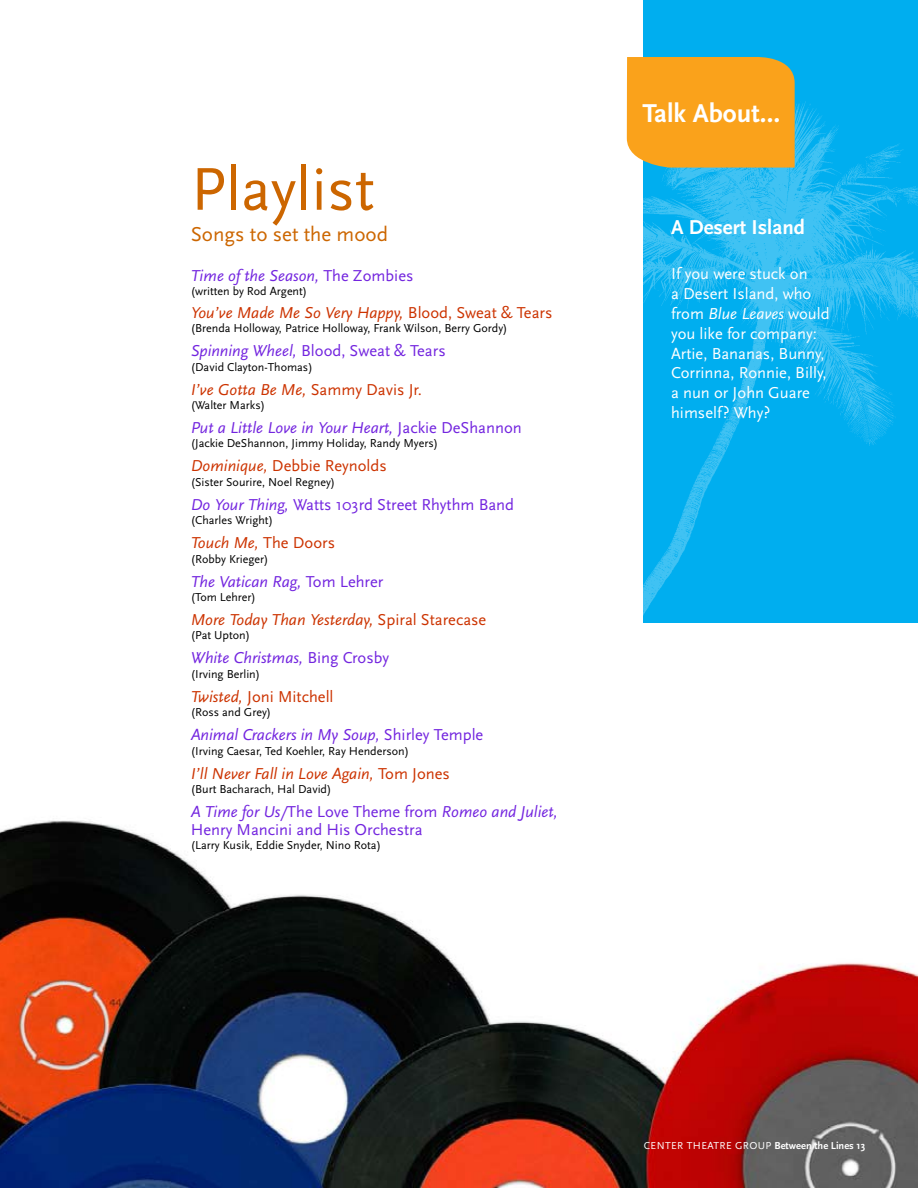
<style>
.page{position:relative;width:918px;height:1188px;background:#fff}
.page>*{position:absolute;margin:0;border:0;box-sizing:border-box;transform-origin:0 0}
.t1{font:63px "Scala Sans Pro";color:#c60}
.t2{font:700 27px "Scala Sans Pro";color:#fff}
.t3{font:21px "Scala Sans Pro";color:#c60}
.t4{font:700 21px "Scala Sans Pro";color:#fff}
.t5{font:italic 16.5px "Scala Sans Pro";color:#c30}
.t6{font:italic 16.5px "Scala Sans Pro";color:#7325df}
.t7{font:16.5px/19.8px "Scala Sans Pro";color:#fff}
.t8{font:16.5px/18px "Scala Sans Pro";color:#7325df}
.t9{font:16.5px "Scala Sans Pro";color:#c30}
.t10{font:12px "Scala Sans Pro";color:#000}
.t11{font:700 10.5px "Scala Sans Pro";color:#fff}
.t12{font:10.5px "Scala Sans Pro";color:#fff}
.s1{font-style:normal}
.s2{font-style:italic}
.s3{font-weight:400}
</style>
<div class="page">
<div style="left:643px;top:0;width:275px;height:622px;background:#00aeef"></div>
<img style="left:643px;top:101px;width:275px;height:515px">
<img style="left:0;top:820px;width:918px;height:368px">
<div style="left:627px;top:57px;width:168px;height:111px;background:#faa21b"></div>
<h1 class="t1" style="left:191px;top:152px;width:185px">Playlist</h1>
<h3 class="t3" style="left:191px;top:222px;width:199px">Songs to set the mood</h3>
<h3 class="t6" style="left:191px;top:266px;width:224px">Time of the Season, <span class="s1">The Zombies</span></h3>
<p class="t10" style="left:191px;top:284px;width:118px">(written by Rod Argent)</p>
<h3 class="t5" style="left:191px;top:303px;width:363px">You’ve Made Me So Very Happy, <span class="s1">Blood, Sweat &amp; Tears</span></h3>
<p class="t10" style="left:191px;top:321px;width:318px">(Brenda Holloway, Patrice Holloway, Frank Wilson, Berry Gordy)</p>
<h3 class="t8" style="left:191px;top:342px;width:257px"><span class="s2">Spinning Wheel,</span> Blood, Sweat &amp; Tears</h3>
<p class="t10" style="left:191px;top:359px;width:123px">(David Clayton-Thomas)</p>
<h3 class="t5" style="left:191px;top:379px;width:233px">I’ve Gotta Be Me, <span class="s1">Sammy Davis Jr.</span></h3>
<p class="t10" style="left:191px;top:398px;width:76px">(Walter Marks)</p>
<h3 class="t6" style="left:191px;top:418px;width:333px">Put a Little Love in Your Heart, <span class="s1">Jackie DeShannon</span></h3>
<p class="t10" style="left:191px;top:436px;width:249px">(Jackie DeShannon, Jimmy Holiday, Randy Myers)</p>
<h3 class="t9" style="left:191px;top:456px;width:198px"><span class="s2">Dominique,</span> Debbie Reynolds</h3>
<p class="t10" style="left:191px;top:475px;width:146px">(Sister Sourire, Noel Regney)</p>
<h3 class="t8" style="left:191px;top:495px;width:325px"><span class="s2">Do Your Thing,</span> Watts 103rd Street Rhythm Band</h3>
<p class="t10" style="left:191px;top:513px;width:84px">(Charles Wright)</p>
<h3 class="t5" style="left:191px;top:533px;width:146px">Touch Me, <span class="s1">The Doors</span></h3>
<p class="t10" style="left:191px;top:551px;width:79px">(Robby Krieger)</p>
<h3 class="t6" style="left:191px;top:571px;width:194px">The Vatican Rag, <span class="s1">Tom Lehrer</span></h3>
<p class="t10" style="left:191px;top:590px;width:67px">(Tom Lehrer)</p>
<h3 class="t5" style="left:191px;top:610px;width:297px">More Today Than Yesterday, <span class="s1">Spiral Starecase</span></h3>
<p class="t10" style="left:191px;top:628px;width:61px">(Pat U pton)</p>
<h3 class="t6" style="left:191px;top:648px;width:200px">White Christmas, <span class="s1">Bing Crosby</span></h3>
<p class="t10" style="left:191px;top:667px;width:71px">(Irving Berlin)</p>
<h3 class="t9" style="left:191px;top:687px;width:144px"><span class="s2">Twisted,</span> Joni Mitchell</h3>
<p class="t10" style="left:191px;top:705px;width:82px">(Ross and Grey)</p>
<h3 class="t6" style="left:191px;top:725px;width:294px">Animal Crackers in My Soup, <span class="s1">Shirley Temple</span></h3>
<p class="t10" style="left:191px;top:743px;width:220px">(Irving Caesar, Ted Koehler, Ray Henderson)</p>
<h3 class="t5" style="left:191px;top:763px;width:261px">I’ll Never Fall in Love Again, <span class="s1">Tom Jones</span></h3>
<p class="t10" style="left:191px;top:782px;width:142px">(Burt Bacharach, Hal David)</p>
<h3 class="t8" style="left:191px;top:803px;width:369px"><span class="s2">A Time for Us/</span>The Love Theme from <span class="s2">Romeo and Juliet,<br></span>Henry Mancini and His Orchestra</h3>
<p class="t10" style="left:191px;top:838px;width:192px">(Larry Kusik, Eddie Snyder, Nino Rota)</p>
<h2 class="t2" style="left:642px;top:97px;width:139px">Talk About…</h2>
<h3 class="t4" style="left:671px;top:215px;width:135px">A Desert Island</h3>
<h3 class="t7" style="left:671px;top:264px;width:160px">If you were stuck on<br>a Desert Island, who from <span class="s2">Blue Leaves</span> would you like for company:<br>Artie, Bananas, Bunny,<br>Corrinna, Ronnie, Billy, a nun or John Guare himself? Why?</h3>
<p class="t12" style="left:644px;top:1139px;width:15px">Center</p>
<p class="t12" style="left:687px;top:1139px;width:14px">Theatre</p>
<p class="t11" style="left:735px;top:1139px;width:132px"><span class="s3">Gro up</span> Between the Lines 13</p>
</div>
